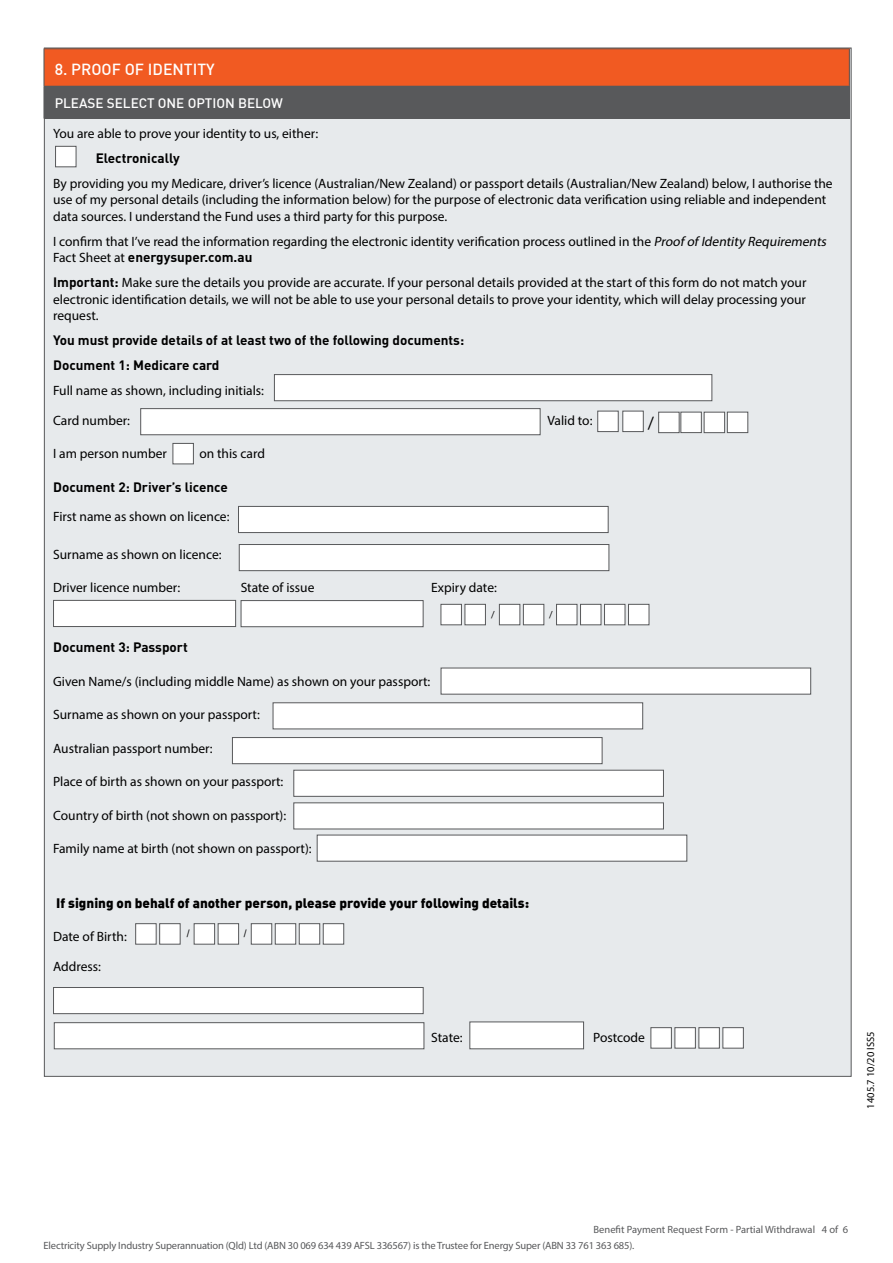
<style>
.page{position:relative;width:893px;height:1263px;background:#fff}
.page>*{position:absolute;margin:0;border:0;box-sizing:border-box;transform-origin:0 0}
.t1{font:18px "Myriad Pro";color:#000}
.t2{font:500 15.75px "DIN";color:#fff}
.t3{font:13.5px/16.5px "Myriad Pro";color:#000}
.t4{font:700 13.5px/25px "DIN";color:#000}
.t5{font:13.5px "DIN Black Alternate";color:#000}
.t6{font:500 13.5px "DIN";color:#fff}
.t7{font:10.5px/15.9px "Myriad Pro";letter-spacing:-.015em;color:#58595b}
.t8{font:10.5px "Myriad Pro";color:#000}
.t9{font:10.35px "Arial";color:#000}
.t10{font:10.35px "Myriad Pro";color:#000}
.s1{font-style:italic}
.s2{font-family:"Myriad Pro";font-weight:400}
.s3{font-family:"DIN";font-weight:700}
</style>
<div class="page">
<div style="left:44px;top:48px;width:807px;height:1029px;background:#e7eaec;border:1px solid #58595b"></div>
<div style="left:44px;top:49px;width:805px;height:37px;background:#f15a22"></div>
<div style="left:44px;top:86px;width:805px;height:33px;background:#58595b"></div>
<hr style="left:44px;top:49px;width:1px;height:37px;background:#58595b">
<hr style="left:44px;top:48px;width:806px;height:1px;background:#58595b">
<hr style="left:849px;top:49px;width:1px;height:37px;background:#58595b">
<hr style="left:44px;top:86px;width:806px;height:1px;background:#58595b">
<hr style="left:849px;top:87px;width:1px;height:32px;background:#58595b">
<div style="left:274px;top:374px;width:438px;height:27px;background:#fff;border:1px solid #58595b"></div>
<div style="left:597px;top:411px;width:21px;height:21px;background:#fff;border:1px solid #58595b"></div>
<div style="left:622px;top:411px;width:22px;height:21px;background:#fff;border:1px solid #58595b"></div>
<div style="left:658px;top:412px;width:21px;height:21px;background:#fff;border:1px solid #58595b"></div>
<div style="left:681px;top:412px;width:21px;height:21px;background:#fff;border:1px solid #58595b"></div>
<div style="left:704px;top:412px;width:21px;height:21px;background:#fff;border:1px solid #58595b"></div>
<div style="left:727px;top:412px;width:21px;height:21px;background:#fff;border:1px solid #58595b"></div>
<div style="left:140px;top:408px;width:400px;height:27px;background:#fff;border:1px solid #58595b"></div>
<div style="left:441px;top:668px;width:370px;height:26px;background:#fff"></div>
<div style="left:238px;top:506px;width:371px;height:27px;background:#fff;border:1px solid #58595b"></div>
<div style="left:55px;top:146px;width:21px;height:21px;background:#fff;border:1px solid #58595b"></div>
<div style="left:173px;top:443px;width:21px;height:21px;background:#fff;border:1px solid #58595b"></div>
<div style="left:53px;top:600px;width:183px;height:27px;background:#fff;border:1px solid #58595b"></div>
<div style="left:241px;top:600px;width:182px;height:27px;background:#fff;border:1px solid #58595b"></div>
<div style="left:135px;top:923px;width:21px;height:21px;background:#fff;border:1px solid #58595b"></div>
<div style="left:159px;top:923px;width:21px;height:21px;background:#fff;border:1px solid #58595b"></div>
<div style="left:194px;top:923px;width:21px;height:21px;background:#fff;border:1px solid #58595b"></div>
<div style="left:218px;top:923px;width:21px;height:21px;background:#fff;border:1px solid #58595b"></div>
<div style="left:275px;top:923px;width:21px;height:21px;background:#fff;border:1px solid #58595b"></div>
<div style="left:299px;top:923px;width:21px;height:21px;background:#fff;border:1px solid #58595b"></div>
<div style="left:323px;top:923px;width:21px;height:21px;background:#fff;border:1px solid #58595b"></div>
<div style="left:251px;top:923px;width:21px;height:21px;background:#fff;border:1px solid #58595b"></div>
<div style="left:441px;top:604px;width:21px;height:21px;background:#fff;border:1px solid #58595b"></div>
<div style="left:465px;top:604px;width:21px;height:21px;background:#fff;border:1px solid #58595b"></div>
<div style="left:499px;top:604px;width:21px;height:21px;background:#fff;border:1px solid #58595b"></div>
<div style="left:523px;top:604px;width:21px;height:21px;background:#fff;border:1px solid #58595b"></div>
<div style="left:580px;top:604px;width:21px;height:21px;background:#fff;border:1px solid #58595b"></div>
<div style="left:604px;top:604px;width:21px;height:21px;background:#fff;border:1px solid #58595b"></div>
<div style="left:628px;top:604px;width:21px;height:21px;background:#fff;border:1px solid #58595b"></div>
<div style="left:556px;top:604px;width:21px;height:21px;background:#fff;border:1px solid #58595b"></div>
<div style="left:273px;top:702px;width:370px;height:27px;background:#fff;border:1px solid #58595b"></div>
<div style="left:239px;top:544px;width:370px;height:27px;background:#fff;border:1px solid #58595b"></div>
<div style="left:232px;top:737px;width:370px;height:27px;background:#fff;border:1px solid #58595b"></div>
<div style="left:293px;top:770px;width:371px;height:27px;background:#fff;border:1px solid #58595b"></div>
<div style="left:293px;top:802px;width:371px;height:27px;background:#fff;border:1px solid #58595b"></div>
<div style="left:53px;top:987px;width:371px;height:27px;background:#fff;border:1px solid #58595b"></div>
<div style="left:469px;top:1021px;width:115px;height:28px;background:#fff;border:1px solid #58595b"></div>
<div style="left:675px;top:1027px;width:21px;height:21px;background:#fff;border:1px solid #58595b"></div>
<div style="left:699px;top:1027px;width:21px;height:21px;background:#fff;border:1px solid #58595b"></div>
<div style="left:723px;top:1027px;width:21px;height:21px;background:#fff;border:1px solid #58595b"></div>
<div style="left:651px;top:1027px;width:21px;height:21px;background:#fff;border:1px solid #58595b"></div>
<div style="left:54px;top:1022px;width:370px;height:27px;background:#fff;border:1px solid #58595b"></div>
<div style="left:317px;top:835px;width:370px;height:26px;background:#fff"></div>
<p class="t2" style="left:55px;top:59px;width:162px">8. PROOF OF IDENTITY</p>
<p class="t6" style="left:55px;top:95px;width:230px">PLEASE SELECT ONE OPTION BELOW</p>
<p class="t3" style="left:53px;top:125px;width:267px">You are able to prove your identity to us, either:</p>
<p class="t4" style="left:96px;top:145px;width:85px">Electronically</p>
<p class="t3" style="left:53px;top:175px;width:781px">By providing you my Medicare, driver’s licence (Australian/New Zealand) or passport details (Australian/New Zealand) below, I authorise the use of my personal details (including the information below) for the purpose of electronic data verification using reliable and independent data sources. I understand the Fund uses a third party for this purpose.</p>
<p class="t3" style="left:53px;top:233px;width:777px">I confirm that I’ve read the information regarding the electronic identity verification process outlined in the <span class="s1">Proof of Identity Requirements</span></p>
<p class="t4" style="left:53px;top:244px;width:201px"><span class="s2">Fact Sheet at</span> energysuper.com.au</p>
<p class="t3" style="left:53px;top:274px;width:755px;text-align:justify"><span class="s3">Important:</span> Make sure the details you provide are accurate. If your personal details provided at the start of this form do not match your electronic identification details, we will not be able to use your personal details to prove your identity, which will delay processing your request.</p>
<p class="t4" style="left:53px;top:327px;width:413px">You must provide details of at least two of the following documents:<br>Document 1: Medicare card</p>
<p class="t3" style="left:53px;top:376px;width:212px;line-height:29.2px">Full name as shown, including initials:<br>Card number:</p>
<p class="t3" style="left:547px;top:411px;width:47px">Valid to:</p>
<h1 class="t1" style="left:648px;top:411px;width:8px">/</h1>
<p class="t3" style="left:53px;top:445px;width:115px">I am person number</p>
<p class="t3" style="left:199px;top:445px;width:67px">on this card</p>
<p class="t4" style="left:53px;top:473px;width:176px">Document 2: Driver’s licence</p>
<p class="t3" style="left:53px;top:508px;width:178px">First name as shown on licence:</p>
<p class="t3" style="left:53px;top:546px;width:170px">Surname as shown on licence:</p>
<p class="t3" style="left:53px;top:579px;width:129px">Driver licence number:</p>
<p class="t3" style="left:241px;top:579px;width:75px">State of issue</p>
<p class="t3" style="left:431px;top:579px;width:67px">Expiry date:</p>
<p class="t4" style="left:53px;top:634px;width:136px">Document 3: Passport</p>
<p class="t3" style="left:53px;top:673px;width:379px">Given Name/s (including middle Name) as shown on your passport:</p>
<p class="t3" style="left:53px;top:706px;width:208px">Surname as shown on your passport:</p>
<p class="t3" style="left:53px;top:740px;width:161px">Australian passport number:</p>
<p class="t3" style="left:53px;top:773px;width:232px">Place of birth as shown on your passport:</p>
<p class="t3" style="left:53px;top:807px;width:235px">Country of birth (not shown on passport):</p>
<p class="t3" style="left:53px;top:840px;width:260px">Family name at birth (not shown on passport):</p>
<p class="t10" style="left:491px;top:608px;width:5px">/</p>
<p class="t10" style="left:549px;top:608px;width:5px">/</p>
<p class="t5" style="left:56px;top:894px;width:474px">If signing on behalf of another person, please provide your following details:</p>
<p class="t3" style="left:53px;top:928px;width:75px">Date of Birth:</p>
<p class="t9" style="left:187px;top:926px;width:4px">/</p>
<p class="t9" style="left:244px;top:926px;width:4px">/</p>
<p class="t3" style="left:53px;top:958px;width:49px">Address:</p>
<p class="t3" style="left:431px;top:1029px;width:33px">State:</p>
<p class="t3" style="left:593px;top:1029px;width:53px">Postcode</p>
<p class="t8" style="left:864px;top:1108px;width:78px;rotate:-90deg">1405.7 10/20 ISS5</p>
<p class="t7" style="left:44px;top:1222px;width:806px;text-indent:550px">Benefit Payment Request Form - Partial Withdrawal 4 of 6<br>Electricity Supply Industry Superannuation (Qld) Ltd (ABN 30 069 634 439 AFSL 336567) is the Trustee for Energy Super (ABN 33 761 363 685).</p>
</div>
